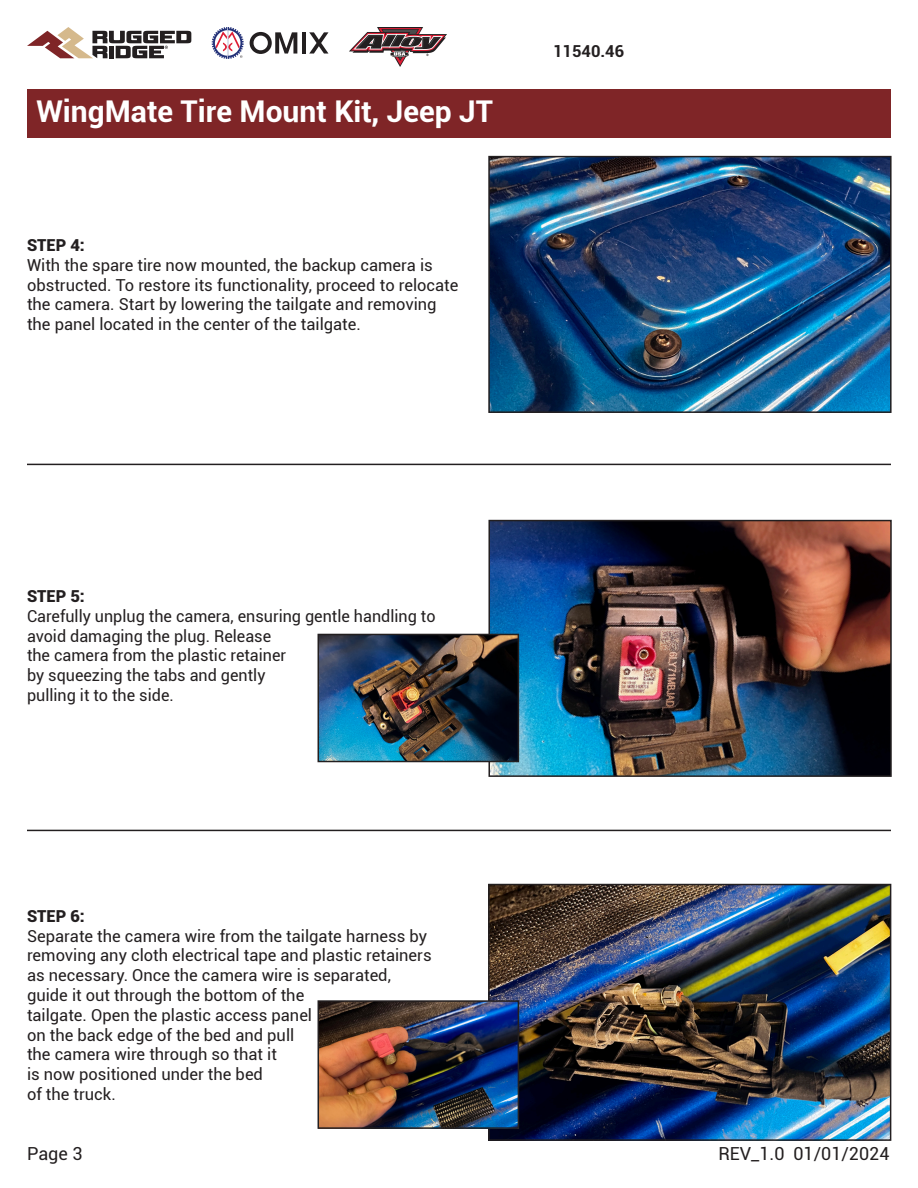
<style>
.page{position:relative;width:918px;height:1188px;background:#fff}
.page>*{position:absolute;margin:0;border:0;box-sizing:border-box;transform-origin:0 0}
.t1{font:700 30px "Roboto";color:#fff}
.t2{font:18px "Roboto";color:#231f20}
.t3{font:16.5px/19.8px "Roboto";color:#231f20}
.t4{font:900 16.5px "Roboto";color:#231f20}
.t5{font:700 16.5px "Roboto";color:#231f20}
</style>
<div class="page">
<div style="left:27px;top:89px;width:864px;height:48px;background:#7f2527"></div>
<hr style="left:27px;top:464px;width:864px;height:1px;background:#231f20">
<hr style="left:27px;top:830px;width:864px;height:1px;background:#231f20">
<svg style="left:27px;top:27px;width:164px;height:31px"></svg>
<svg style="left:212px;top:27px;width:32px;height:32px"></svg>
<svg style="left:250px;top:32px;width:47px;height:22px"></svg>
<hr style="left:302px;top:32px;width:4px;height:22px;background:#231f20">
<svg style="left:309px;top:32px;width:19px;height:22px"></svg>
<svg style="left:349px;top:27px;width:98px;height:40px"></svg>
<img style="left:491px;top:159px;width:398px;height:251px">
<div style="left:488px;top:156px;width:404px;height:257px;border:2px solid #231f20"></div>
<img style="left:491px;top:523px;width:398px;height:251px">
<div style="left:488px;top:520px;width:404px;height:257px;border:2px solid #231f20"></div>
<img style="left:491px;top:887px;width:397px;height:251px">
<div style="left:488px;top:884px;width:403px;height:257px;border:2px solid #231f20"></div>
<img style="left:321px;top:1003px;width:195px;height:123px">
<div style="left:318px;top:1000px;width:201px;height:129px;border:2px solid #231f20"></div>
<img style="left:321px;top:637px;width:195px;height:122px">
<div style="left:318px;top:634px;width:201px;height:128px;border:2px solid #231f20"></div>
<h1 class="t1" style="left:37px;top:90px;width:458px">WingMate Tire Mount Kit, Jeep JT</h1>
<p class="t4" style="left:27px;top:233px;width:59px">STEP 4:</p>
<p class="t3" style="left:27px;top:254px;width:433px">With the spare tire now mounted, the backup camera is obstructed. To restore its functionality, proceed to relocate the camera. Start by lowering the tailgate and removing the panel located in the center of the tailgate.</p>
<p class="t5" style="left:553px;top:39px;width:73px">11540.46</p>
<p class="t4" style="left:27px;top:584px;width:59px">STEP 5:</p>
<p class="t3" style="left:27px;top:605px;width:410px">Carefully unplug the camera, ensuring gentle handling to avoid damaging the plug. Release<br>the camera from the plastic retainer<br>by squeezing the tabs and gently<br>pulling it to the side.</p>
<p class="t4" style="left:27px;top:904px;width:59px">STEP 6:</p>
<p class="t3" style="left:27px;top:925px;width:406px">Separate the camera wire from the tailgate harness by removing any cloth electrical tape and plastic retainers as necessary. Once the camera wire is separated, guide it out through the bottom of the<br>tailgate. Open the plastic access panel<br>on the back edge of the bed and pull<br>the camera wire through so that it<br>is now positioned under the bed<br>of the truck.</p>
<p class="t2" style="left:27px;top:1141px;width:57px">Page 3</p>
<p class="t2" style="left:719px;top:1141px;width:173px">REV_1.0 01/01/2024</p>
</div>
